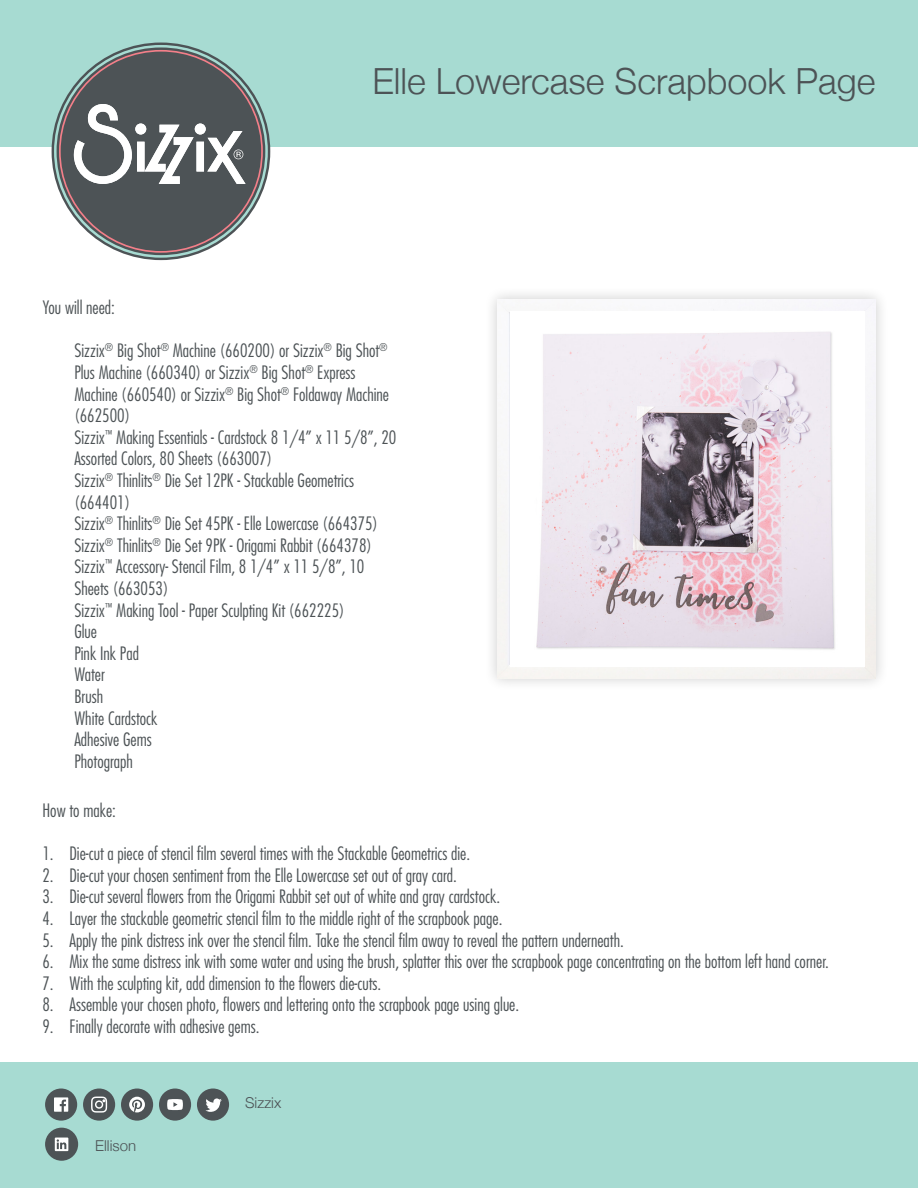
<style>
.page{position:relative;width:918px;height:1188px;background:#fff}
.page>*{position:absolute;margin:0;border:0;box-sizing:border-box;transform-origin:0 0}
.t1{font:300 36px "Helvetica Neue";color:#4d5356}
.t2{font:300 condensed 18px/21.6px "Futura";color:#4d5356}
.t3{font:300 15px "Helvetica Neue";color:#4d5356}
</style>
<div class="page">
<div style="left:0;top:0;width:918px;height:146px;background:#a7dbd2"></div>
<div style="left:0;top:1063px;width:918px;height:125px;background:#a7dbd2"></div>
<div style="left:484px;top:286px;width:405px;height:406px;background:#000;opacity:.2"></div>
<img style="left:497px;top:299px;width:378px;height:380px">
<img style="left:510px;top:312px;width:355px;height:354px">
<svg style="left:54px;top:45px;width:214px;height:213px"></svg>
<svg style="left:59px;top:50px;width:204px;height:203px"></svg>
<div style="left:197px;top:1089px;width:32px;height:32px;background:#4d5356;border-radius:50%"></div>
<svg style="left:205px;top:1098px;width:17px;height:14px"></svg>
<div style="left:83px;top:1089px;width:32px;height:32px;background:#4d5356;border-radius:50%"></div>
<svg style="left:91px;top:1097px;width:16px;height:16px"></svg>
<div style="left:159px;top:1089px;width:32px;height:32px;background:#4d5356;border-radius:50%"></div>
<svg style="left:167px;top:1099px;width:16px;height:11px"></svg>
<div style="left:121px;top:1089px;width:32px;height:32px;background:#4d5356;border-radius:50%"></div>
<svg style="left:129px;top:1097px;width:16px;height:15px"></svg>
<div style="left:45px;top:1089px;width:32px;height:32px;background:#4d5356;border-radius:50%"></div>
<svg style="left:54px;top:1097px;width:14px;height:15px"></svg>
<div style="left:45px;top:1128px;width:33px;height:33px;background:#4d5356;border-radius:50%"></div>
<svg style="left:55px;top:1138px;width:13px;height:13px"></svg>
<h1 class="t1" style="left:373px;top:52px;width:504px">Elle Lowercase Scrapbook Page</h1>
<p class="t2" style="left:43px;top:296px;width:74px">You will need:</p>
<p class="t2" style="left:74px;top:340px;width:324px">Sizzix<sup>®</sup> Big Shot<sup>®</sup> Machine (660200) or Sizzix<sup>®</sup> Big Shot<sup>®<br></sup>Plus Machine (660340) or Sizzix<sup>®</sup> Big Shot<sup>®</sup> Express<br>Machine (660540) or Sizzix<sup>®</sup> Big Shot<sup>®</sup> Foldaway Machine (662500)<br>Sizzix<sup>™</sup> Making Essentials - Cardstock 8 1/4” x 11 5/8”, 20<br>Assorted Colors, 80 Sheets (663007)<br>Sizzix<sup>®</sup> Thinlits<sup>®</sup> Die Set 12PK - Stackable Geometrics (664401)<br>Sizzix<sup>®</sup> Thinlits<sup>®</sup> Die Set 45PK - Elle Lowercase (664375)<br>Sizzix<sup>®</sup> Thinlits<sup>®</sup> Die Set 9PK - Origami Rabbit (664378)<br>Sizzix<sup>™</sup> Accessory- Stencil Film, 8 1/4” x 11 5/8”, 10<br>Sheets (663053)<br>Sizzix<sup>™</sup> Making Tool - Paper Sculpting Kit (662225)<br>Glue<br>Pink Ink Pad<br>Water<br>Brush<br>White Cardstock<br>Adhesive Gems<br>Photograph</p>
<p class="t2" style="left:43px;top:799px;width:75px">How to make:</p>
<p class="t2" style="left:43px;top:843px;width:429px">1. Die-cut a piece of stencil film several times with the Stackable Geometrics die.</p>
<p class="t2" style="left:43px;top:864px;width:416px">2. Die-cut your chosen sentiment from the Elle Lowercase set out of gray card.</p>
<p class="t2" style="left:43px;top:886px;width:459px">3. Die-cut several flowers from the Origami Rabbit set out of white and gray cardstock.</p>
<p class="t2" style="left:43px;top:907px;width:461px">4. Layer the stackable geometric stencil film to the middle right of the scrapbook page.</p>
<p class="t2" style="left:43px;top:929px;width:583px">5. Apply the pink distress ink over the stencil film. Take the stencil film away to reveal the pattern underneath.</p>
<p class="t2" style="left:43px;top:951px;width:788px">6. Mix the same distress ink with some water and using the brush, splatter this over the scrapbook page concentrating on the bottom left hand corner.</p>
<p class="t2" style="left:43px;top:972px;width:340px">7. With the sculpting kit, add dimension to the flowers die-cuts.</p>
<p class="t2" style="left:43px;top:994px;width:478px">8. Assemble your chosen photo, flowers and lettering onto the scrapbook page using glue.</p>
<p class="t2" style="left:43px;top:1015px;width:219px">9. Finally decorate with adhesive gems.</p>
<p class="t3" style="left:95px;top:1134px;width:42px">Ellison</p>
<p class="t3" style="left:245px;top:1090px;width:38px">Sizzix</p>
</div>
